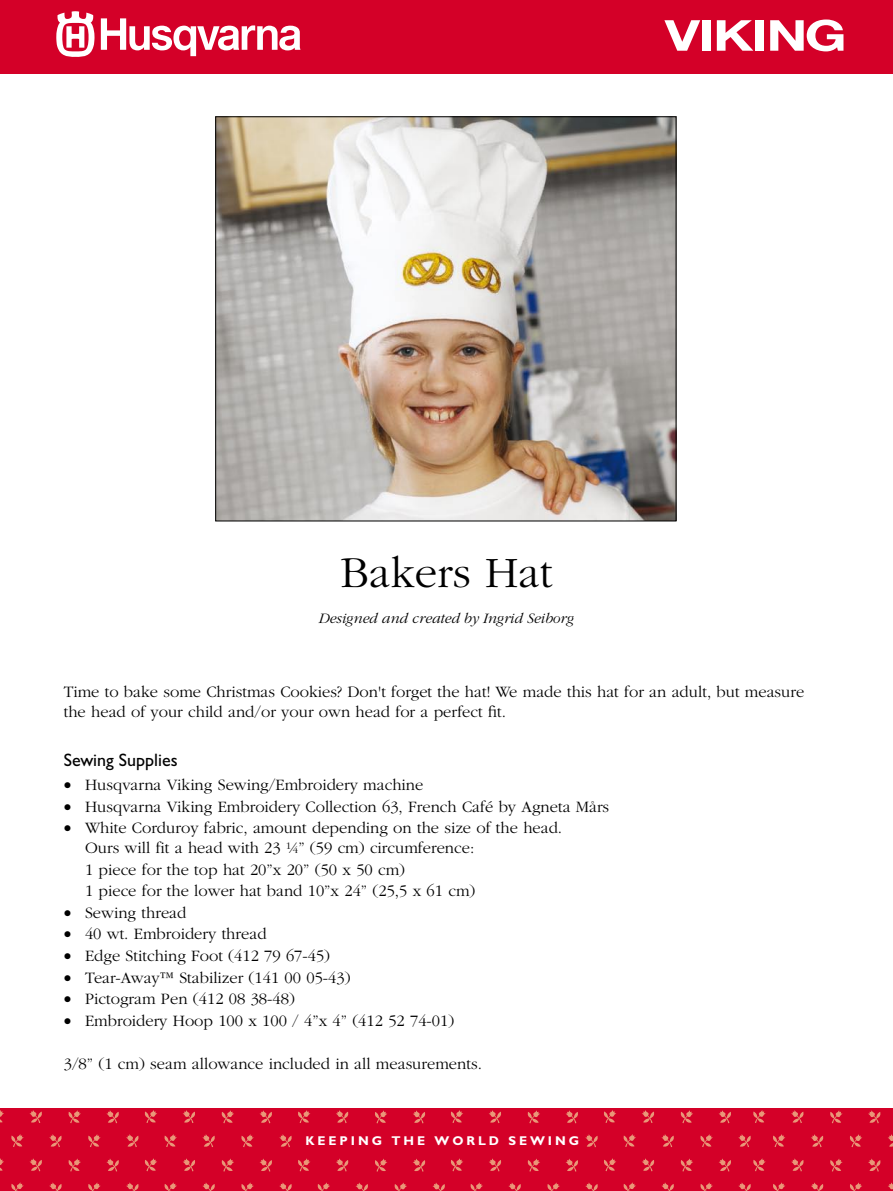
<style>
.page{position:relative;width:893px;height:1191px;background:#fff}
.page>*{position:absolute;margin:0;border:0;box-sizing:border-box;transform-origin:0 0}
.t1{font:300 45px "Garamond";color:#000}
.t2{font:18px "Gill Sans";color:#000}
.t3{font:300 16.5px/19.5px "Garamond";color:#000}
.t4{font:italic 300 15px "Garamond";color:#000}
.t5{font:700 12.75px "Gill Sans";letter-spacing:.23em;color:#fff}
</style>
<div class="page">
<div style="left:0;top:0;width:893px;height:73px;background:#d40028"></div>
<svg style="left:56px;top:11px;width:39px;height:46px"></svg>
<svg style="left:101px;top:18px;width:199px;height:38px"></svg>
<svg style="left:664px;top:20px;width:36px;height:31px"></svg>
<div style="left:702px;top:20px;width:9px;height:31px;background:#fff"></div>
<svg style="left:717px;top:20px;width:36px;height:31px"></svg>
<div style="left:755px;top:20px;width:9px;height:31px;background:#fff"></div>
<svg style="left:770px;top:20px;width:73px;height:31px"></svg>
<div style="left:0;top:1108px;width:893px;height:83px;background:#d40028"></div>
<svg style="left:29px;top:1110px;width:13px;height:13px"></svg>
<svg style="left:0;top:1110px;width:4px;height:13px"></svg>
<svg style="left:49px;top:1134px;width:13px;height:13px"></svg>
<svg style="left:11px;top:1134px;width:13px;height:13px"></svg>
<svg style="left:106px;top:1110px;width:13px;height:13px"></svg>
<svg style="left:68px;top:1110px;width:13px;height:13px"></svg>
<svg style="left:126px;top:1134px;width:13px;height:13px"></svg>
<svg style="left:88px;top:1134px;width:13px;height:13px"></svg>
<svg style="left:183px;top:1110px;width:12px;height:13px"></svg>
<svg style="left:144px;top:1110px;width:13px;height:13px"></svg>
<svg style="left:202px;top:1134px;width:13px;height:13px"></svg>
<svg style="left:164px;top:1134px;width:13px;height:13px"></svg>
<svg style="left:259px;top:1110px;width:13px;height:13px"></svg>
<svg style="left:221px;top:1110px;width:13px;height:13px"></svg>
<svg style="left:279px;top:1134px;width:13px;height:13px"></svg>
<svg style="left:241px;top:1134px;width:13px;height:13px"></svg>
<svg style="left:336px;top:1110px;width:13px;height:13px"></svg>
<svg style="left:298px;top:1110px;width:12px;height:13px"></svg>
<svg style="left:413px;top:1110px;width:12px;height:13px"></svg>
<svg style="left:375px;top:1110px;width:12px;height:13px"></svg>
<svg style="left:489px;top:1110px;width:12px;height:13px"></svg>
<svg style="left:450px;top:1110px;width:13px;height:13px"></svg>
<svg style="left:565px;top:1110px;width:13px;height:13px"></svg>
<svg style="left:527px;top:1110px;width:13px;height:13px"></svg>
<svg style="left:642px;top:1110px;width:12px;height:13px"></svg>
<svg style="left:604px;top:1110px;width:12px;height:13px"></svg>
<svg style="left:661px;top:1134px;width:13px;height:13px"></svg>
<svg style="left:623px;top:1134px;width:13px;height:13px"></svg>
<svg style="left:718px;top:1110px;width:13px;height:13px"></svg>
<svg style="left:680px;top:1110px;width:13px;height:13px"></svg>
<svg style="left:738px;top:1134px;width:13px;height:13px"></svg>
<svg style="left:700px;top:1134px;width:13px;height:13px"></svg>
<svg style="left:791px;top:1110px;width:13px;height:13px"></svg>
<svg style="left:753px;top:1110px;width:13px;height:13px"></svg>
<svg style="left:811px;top:1134px;width:13px;height:13px"></svg>
<svg style="left:773px;top:1134px;width:12px;height:13px"></svg>
<svg style="left:868px;top:1110px;width:13px;height:13px"></svg>
<svg style="left:830px;top:1110px;width:13px;height:13px"></svg>
<svg style="left:888px;top:1134px;width:5px;height:13px"></svg>
<svg style="left:850px;top:1134px;width:12px;height:13px"></svg>
<svg style="left:29px;top:1158px;width:13px;height:13px"></svg>
<svg style="left:0;top:1158px;width:4px;height:13px"></svg>
<svg style="left:49px;top:1182px;width:13px;height:9px"></svg>
<svg style="left:11px;top:1182px;width:13px;height:9px"></svg>
<svg style="left:106px;top:1158px;width:13px;height:13px"></svg>
<svg style="left:68px;top:1158px;width:13px;height:13px"></svg>
<svg style="left:126px;top:1182px;width:13px;height:9px"></svg>
<svg style="left:88px;top:1182px;width:13px;height:9px"></svg>
<svg style="left:183px;top:1158px;width:12px;height:13px"></svg>
<svg style="left:144px;top:1158px;width:13px;height:13px"></svg>
<svg style="left:202px;top:1182px;width:13px;height:9px"></svg>
<svg style="left:164px;top:1182px;width:13px;height:9px"></svg>
<svg style="left:259px;top:1158px;width:13px;height:13px"></svg>
<svg style="left:221px;top:1158px;width:13px;height:13px"></svg>
<svg style="left:279px;top:1182px;width:13px;height:9px"></svg>
<svg style="left:241px;top:1182px;width:13px;height:9px"></svg>
<svg style="left:355px;top:1182px;width:13px;height:9px"></svg>
<svg style="left:317px;top:1182px;width:13px;height:9px"></svg>
<svg style="left:432px;top:1182px;width:13px;height:9px"></svg>
<svg style="left:394px;top:1182px;width:13px;height:9px"></svg>
<svg style="left:508px;top:1182px;width:13px;height:9px"></svg>
<svg style="left:470px;top:1182px;width:13px;height:9px"></svg>
<svg style="left:585px;top:1182px;width:13px;height:9px"></svg>
<svg style="left:547px;top:1182px;width:13px;height:9px"></svg>
<svg style="left:642px;top:1158px;width:12px;height:13px"></svg>
<svg style="left:661px;top:1182px;width:13px;height:9px"></svg>
<svg style="left:623px;top:1182px;width:13px;height:9px"></svg>
<svg style="left:719px;top:1158px;width:12px;height:13px"></svg>
<svg style="left:680px;top:1158px;width:13px;height:13px"></svg>
<svg style="left:738px;top:1182px;width:13px;height:9px"></svg>
<svg style="left:700px;top:1182px;width:13px;height:9px"></svg>
<svg style="left:791px;top:1158px;width:13px;height:13px"></svg>
<svg style="left:753px;top:1158px;width:13px;height:13px"></svg>
<svg style="left:811px;top:1182px;width:13px;height:9px"></svg>
<svg style="left:773px;top:1182px;width:12px;height:9px"></svg>
<svg style="left:868px;top:1158px;width:13px;height:13px"></svg>
<svg style="left:830px;top:1159px;width:13px;height:12px"></svg>
<svg style="left:888px;top:1182px;width:5px;height:8px"></svg>
<svg style="left:850px;top:1182px;width:12px;height:9px"></svg>
<svg style="left:298px;top:1134px;width:318px;height:37px"></svg>
<img style="left:217px;top:119px;width:457px;height:400px">
<h1 class="t1" style="left:340px;top:549px;width:214px">Bakers Hat</h1>
<p class="t4" style="left:319px;top:610px;width:257px">Designed and created by Ingrid Seiborg</p>
<p class="t3" style="left:64px;top:682px;width:742px">Time to bake some Christmas Cookies? Don't forget the hat! We made this hat for an adult, but measure the head of your child and/or your own head for a perfect fit.</p>
<p class="t2" style="left:64px;top:750px;width:115px">Sewing Supplies</p>
<p class="t3" style="left:64px;top:775px;width:361px">• Husqvarna Viking Sewing/Embroidery machine</p>
<p class="t3" style="left:64px;top:797px;width:547px">• Husqvarna Viking Embroidery Collection 63, French Café by Agneta Mårs</p>
<p class="t3" style="left:85px;top:818px;width:479px;text-indent:-21px">• White Corduroy fabric, amount depending on the size of the head.<br>Ours will fit a head with 23 ¼” (59 cm) circumference:</p>
<p class="t3" style="left:85px;top:858px;width:392px;line-height:21.6px">1 piece for the top hat 20”x 20” (50 x 50 cm)<br>1 piece for the lower hat band 10”x 24” (25,5 x 61 cm)</p>
<p class="t3" style="left:64px;top:903px;width:124px">• Sewing thread</p>
<p class="t3" style="left:64px;top:924px;width:204px">• 40 wt. Embroidery thread</p>
<p class="t3" style="left:64px;top:946px;width:268px">• Edge Stitching Foot (412 79 67-45)</p>
<p class="t3" style="left:64px;top:968px;width:288px">• Tear-Away™ Stabilizer (141 00 05-43)</p>
<p class="t3" style="left:64px;top:989px;width:233px">• Pictogram Pen (412 08 38-48)</p>
<p class="t3" style="left:64px;top:1011px;width:392px">• Embroidery Hoop 100 x 100 / 4”x 4” (412 52 74-01)</p>
<p class="t3" style="left:64px;top:1054px;width:420px">3/8” (1 cm) seam allowance included in all measurements.</p>
<p class="t5" style="left:305px;top:1133px;width:275px">KEEPING THE WORLD SEWING</p>
</div>
